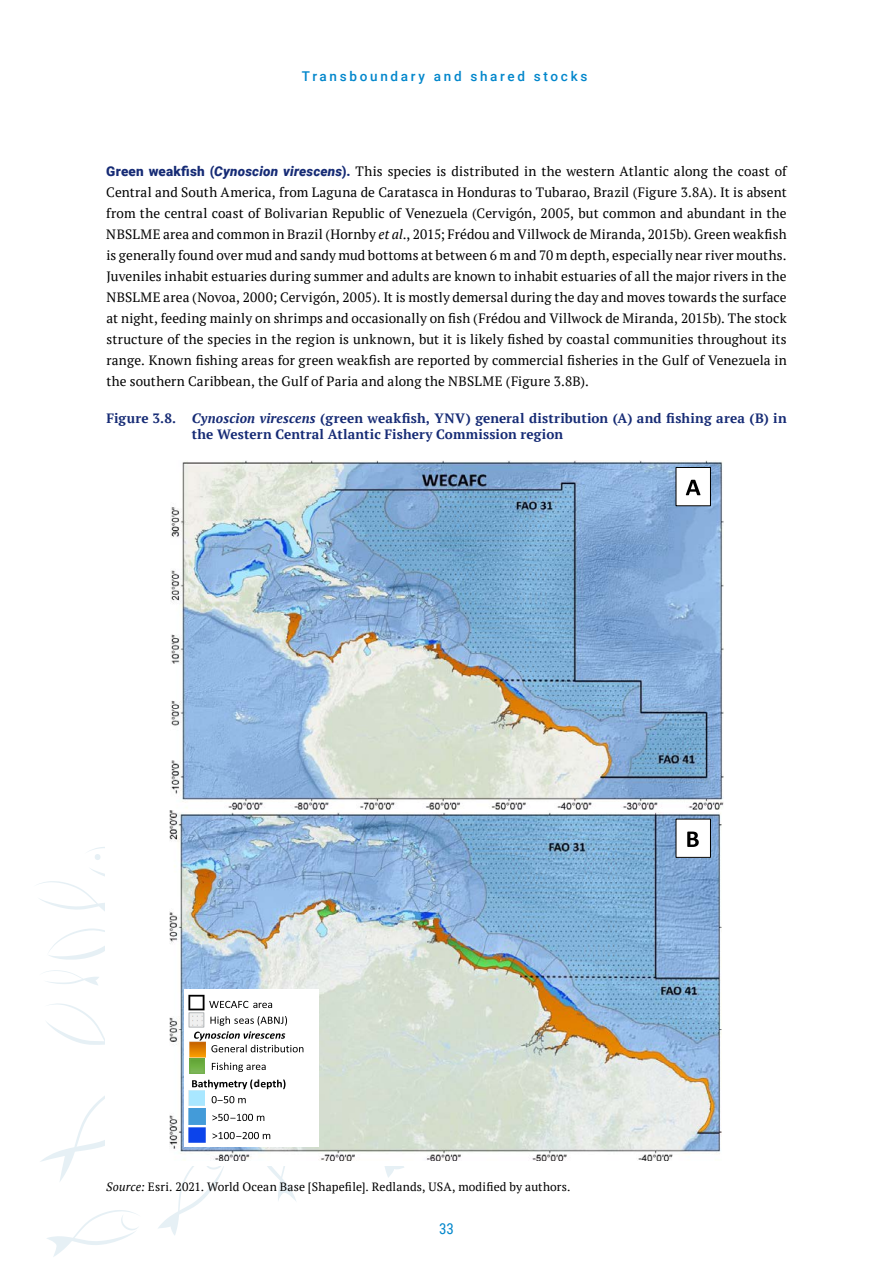
<style>
.page{position:relative;width:893px;height:1263px;background:#fff}
.page>*{position:absolute;margin:0;border:0;box-sizing:border-box;transform-origin:0 0}
.t1{font:15px "Roboto Condensed";color:#0086cb}
.t2{font:13.5px/21px "PT Serif";letter-spacing:.015em;color:#000;text-align:justify}
.t3{font:700 13.5px/16.2px "PT Serif";letter-spacing:.01em;color:#162b75}
.t4{font:500 13.5px "Roboto";letter-spacing:.2em;color:#0086cb}
.t5{font:12px "PT Serif";letter-spacing:.015em;color:#000}
.t6{font:700 11.25px "Calibri";color:#000}
.s1{font-family:"Roboto";font-weight:900;color:#162b75}
.s2{font-family:"Roboto";font-weight:900;font-style:italic;color:#162b75}
.s3{font-style:italic}
</style>
<div class="page">
<img style="left:170px;top:460px;width:554px;height:349px">
<img style="left:169px;top:810px;width:552px;height:351px">
<div style="left:676px;top:467px;width:34px;height:39px;background:#fff"></div>
<div style="left:676px;top:467px;width:35px;height:39px;border:1px solid #000"></div>
<svg style="left:686px;top:480px;width:14px;height:15px"></svg>
<div style="left:676px;top:819px;width:34px;height:38px;background:#fff"></div>
<div style="left:676px;top:819px;width:35px;height:39px;border:1px solid #000"></div>
<svg style="left:687px;top:831px;width:12px;height:16px"></svg>
<svg style="left:37px;top:847px;width:368px;height:410px"></svg>
<p class="t4" style="left:302px;top:67px;width:287px">Transboundary and shared stocks</p>
<p class="t2" style="left:106px;top:160px;width:682px"><span class="s1">Green weakfish (</span><span class="s2">Cynoscion virescens</span><span class="s1">).</span> This species is distributed in the western Atlantic along the coast of Central and South America, from Laguna de Caratasca in Honduras to Tubarao, Brazil (Figure 3.8A). It is absent from the central coast of Bolivarian Republic of Venezuela (Cervigón, 2005, but common and abundant in the NBSLME area and common in Brazil (Hornby <span class="s3">et al</span>., 2015; Frédou and Villwock de Miranda, 2015b). Green weakfish is generally found over mud and sandy mud bottoms at between 6 m and 70 m depth, especially near river mouths.<br>Juveniles inhabit estuaries during summer and adults are known to inhabit estuaries of all the major rivers in the NBSLME area (Novoa, 2000; Cervigón, 2005). It is mostly demersal during the day and moves towards the surface at night, feeding mainly on shrimps and occasionally on fish (Frédou and Villwock de Miranda, 2015b). The stock structure of the species in the region is unknown, but it is likely fished by coastal communities throughout its range. Known fishing areas for green weakfish are reported by commercial fisheries in the Gulf of Venezuela in the southern Caribbean, the Gulf of Paria and along the NBSLME (Figure 3.8B).</p>
<p class="t3" style="left:192px;top:410px;width:596px;text-indent:-86px">Figure 3.8. <span class="s3">Cynoscion virescens</span> (green weakfish, YNV) general distribution (A) and fishing area (B) in the Western Central Atlantic Fishery Commission region</p>
<p class="t6" style="left:254px;top:1075px;width:8px">d</p>
<p class="t5" style="left:106px;top:1179px;width:466px"><span class="s3">Source:</span> Esri. 2021. World Ocean Base [Shapefile]. Redlands, USA, modified by authors.</p>
<p class="t1" style="left:439px;top:1218px;width:16px">33</p>
</div>
